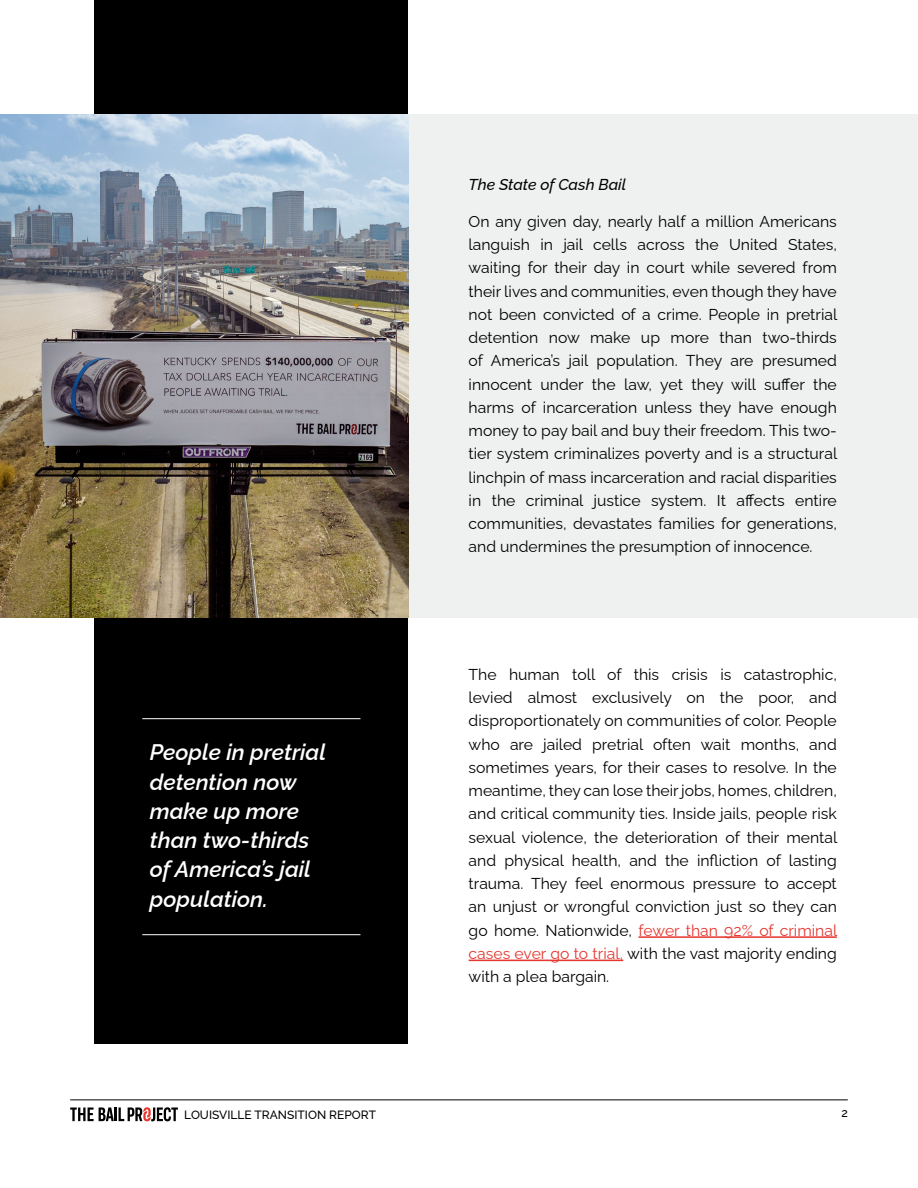
<style>
.page{position:relative;width:918px;height:1188px;background:#fff}
.page>*{position:absolute;margin:0;border:0;box-sizing:border-box;transform-origin:0 0}
.t1{font:italic 100 22.5px/29.2px "Raleway";color:#fff}
.t2{font:100 15.75px/23.2px "Raleway";color:#000;text-align:justify}
.t3{font:italic 100 15.75px "Raleway";color:#000}
.t4{font:100 12px "Raleway";color:#000}
.s1{color:#e63730}
</style>
<div class="page">
<div style="left:94px;top:0;width:314px;height:1043px;background:#000"></div>
<div style="left:0;top:114px;width:918px;height:504px;background:#eff0f0"></div>
<img style="left:0;top:114px;width:408px;height:504px">
<hr style="left:639px;top:936px;width:198px;height:2px;background:#e63730">
<hr style="left:469px;top:960px;width:154px;height:1px;background:#e63730">
<hr style="left:142px;top:718px;width:218px;height:1px;background:#fff">
<hr style="left:142px;top:934px;width:218px;height:1px;background:#fff">
<hr style="left:70px;top:1100px;width:778px;height:1px;background:#000">
<svg style="left:70px;top:1107px;width:108px;height:14px"></svg>
<p class="t3" style="left:469px;top:172px;width:159px">The State of Cash Bail</p>
<h1 class="t1" style="left:150px;top:735px;width:178px">People in pretrial detention now make up more than two-thirds of America’s jail population.</h1>
<p class="t2" style="left:469px;top:208px;width:370px">On any given day, nearly half a million Americans languish in jail cells across the United States, waiting for their day in court while severed from their lives and communities, even though they have not been convicted of a crime. People in pretrial detention now make up more than two-thirds of America’s jail population. They are presumed innocent under the law, yet they will suffer the harms of incarceration unless they have enough money to pay bail and buy their freedom. This two&shy;tier system criminalizes poverty and is a structural linchpin of mass incarceration and racial disparities in the criminal justice system. It affects entire communities, devastates families for generations, and undermines the presumption of innocence.</p>
<p class="t2" style="left:469px;top:661px;width:370px">The human toll of this crisis is catastrophic, levied almost exclusively on the poor, and disproportionately on communities of color. People who are jailed pretrial often wait months, and sometimes years, for their cases to resolve. In the meantime, they can lose their jobs, homes, children, and critical community ties. Inside jails, people risk sexual violence, the deterioration of their mental and physical health, and the infliction of lasting trauma. They feel enormous pressure to accept an unjust or wrongful conviction just so they can go home. Nationwide, <span class="s1">fewer than 92% of criminal cases ever go to trial,</span> with the vast majority ending with a plea bargain.</p>
<p class="t4" style="left:184px;top:1105px;width:193px">LOUISVILLE TRANSITION REPORT</p>
<p class="t4" style="left:841px;top:1103px;width:8px">2</p>
</div>
